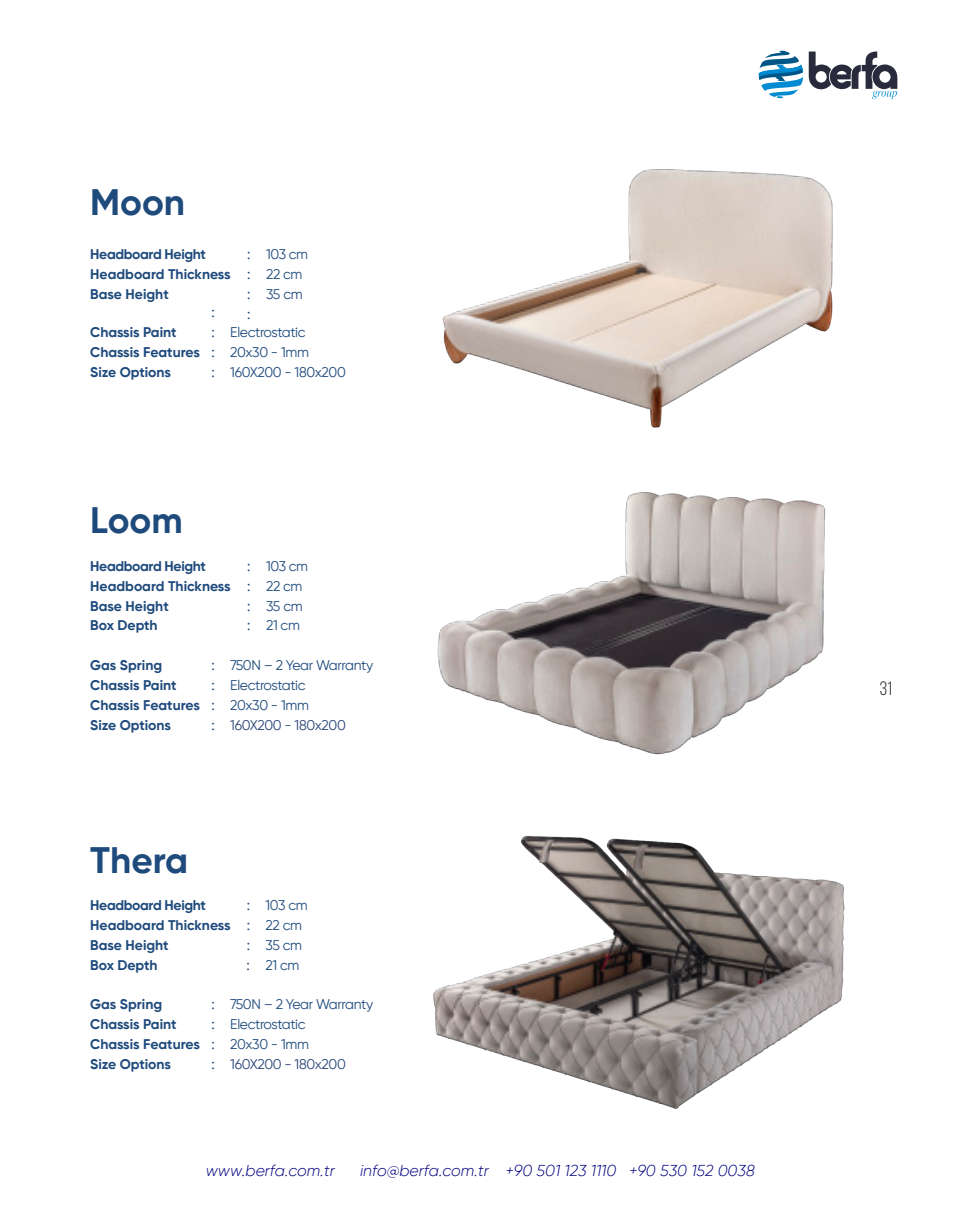
<style>
.page{position:relative;width:963px;height:1206px;background:#fff}
.page>*{position:absolute;margin:0;border:0;box-sizing:border-box;transform-origin:0 0}
.t1{font:700 36.75px "Gilroy";color:#1e4a7c}
.t2{font:19.43px "Bebas Neue";color:#231f20}
.t3{font:italic 300 15.75px "Gilroy";color:#000080}
.t4{font:700 14px "Gilroy";color:#1e4a7c}
.t5{font:14px "Gilroy";letter-spacing:-.025em;color:#1e4a7c}
.t6{font:700 14px "Gilroy";letter-spacing:-.025em;color:#1e4a7c}
.t7{font:14px "Gilroy";letter-spacing:-.025em;color:#2a4477}
.t8{font:500 14px "Gilroy";color:#1e4a7c}
</style>
<div class="page">
<img style="left:442px;top:169px;width:391px;height:259px">
<img style="left:437px;top:492px;width:389px;height:263px">
<img style="left:433px;top:836px;width:412px;height:273px">
<svg style="left:758px;top:50px;width:139px;height:49px"></svg>
<p class="t1" style="left:90px;top:179px;width:96px">Moon</p>
<p class="t6" style="left:90px;top:245px;width:117px">Headboard Height</p>
<p class="t8" style="left:247px;top:245px;width:5px">:</p>
<p class="t5" style="left:266px;top:245px;width:44px">103 cm</p>
<p class="t4" style="left:90px;top:265px;width:142px">Headboard Thickness</p>
<p class="t8" style="left:247px;top:265px;width:5px">:</p>
<p class="t5" style="left:266px;top:265px;width:38px">22 cm</p>
<p class="t4" style="left:90px;top:285px;width:80px">Base Height</p>
<p class="t8" style="left:247px;top:285px;width:5px">:</p>
<p class="t5" style="left:266px;top:285px;width:38px">35 cm</p>
<p class="t8" style="left:247px;top:305px;width:5px">:</p>
<p class="t8" style="left:211px;top:304px;width:5px">:</p>
<p class="t4" style="left:90px;top:323px;width:88px">Chassis Paint</p>
<p class="t8" style="left:211px;top:324px;width:5px">:</p>
<p class="t5" style="left:230px;top:324px;width:77px">Electrostatic</p>
<p class="t4" style="left:90px;top:343px;width:111px">Chassis Features</p>
<p class="t8" style="left:211px;top:343px;width:5px">:</p>
<p class="t5" style="left:230px;top:343px;width:80px">20x30 - 1mm</p>
<p class="t4" style="left:90px;top:363px;width:82px">Size Options</p>
<p class="t8" style="left:211px;top:363px;width:5px">:</p>
<p class="t5" style="left:230px;top:363px;width:117px">160X200 - 180x200</p>
<p class="t1" style="left:90px;top:497px;width:94px">Loom</p>
<p class="t6" style="left:90px;top:557px;width:117px">Headboard Height</p>
<p class="t8" style="left:247px;top:557px;width:5px">:</p>
<p class="t5" style="left:266px;top:557px;width:44px">103 cm</p>
<p class="t4" style="left:90px;top:577px;width:142px">Headboard Thickness</p>
<p class="t8" style="left:247px;top:577px;width:5px">:</p>
<p class="t5" style="left:266px;top:577px;width:38px">22 cm</p>
<p class="t4" style="left:90px;top:597px;width:80px">Base Height</p>
<p class="t8" style="left:247px;top:597px;width:5px">:</p>
<p class="t5" style="left:266px;top:597px;width:38px">35 cm</p>
<p class="t4" style="left:90px;top:616px;width:69px">Box Depth</p>
<p class="t8" style="left:247px;top:617px;width:5px">:</p>
<p class="t5" style="left:266px;top:617px;width:35px">21 cm</p>
<p class="t4" style="left:90px;top:656px;width:73px">Gas Spring</p>
<p class="t8" style="left:211px;top:656px;width:5px">:</p>
<p class="t5" style="left:230px;top:656px;width:144px">750N – 2 Year Warranty</p>
<p class="t4" style="left:90px;top:676px;width:88px">Chassis Paint</p>
<p class="t8" style="left:211px;top:676px;width:5px">:</p>
<p class="t5" style="left:230px;top:676px;width:77px">Electrostatic</p>
<p class="t4" style="left:90px;top:696px;width:111px">Chassis Features</p>
<p class="t8" style="left:211px;top:696px;width:5px">:</p>
<p class="t5" style="left:230px;top:696px;width:80px">20x30 - 1mm</p>
<p class="t4" style="left:90px;top:716px;width:82px">Size Options</p>
<p class="t8" style="left:211px;top:716px;width:5px">:</p>
<p class="t7" style="left:230px;top:716px;width:117px">160X200 - 180x200</p>
<p class="t1" style="left:90px;top:837px;width:99px">Thera</p>
<p class="t6" style="left:90px;top:896px;width:117px">Headboard Height</p>
<p class="t8" style="left:247px;top:896px;width:5px">:</p>
<p class="t5" style="left:265px;top:896px;width:44px">103 cm</p>
<p class="t4" style="left:90px;top:916px;width:142px">Headboard Thickness</p>
<p class="t8" style="left:247px;top:916px;width:5px">:</p>
<p class="t5" style="left:265px;top:916px;width:38px">22 cm</p>
<p class="t4" style="left:90px;top:936px;width:80px">Base Height</p>
<p class="t8" style="left:247px;top:936px;width:5px">:</p>
<p class="t5" style="left:265px;top:936px;width:38px">35 cm</p>
<p class="t4" style="left:90px;top:955px;width:69px">Box Depth</p>
<p class="t8" style="left:246px;top:956px;width:5px">:</p>
<p class="t5" style="left:265px;top:956px;width:35px">21 cm</p>
<p class="t4" style="left:90px;top:995px;width:73px">Gas Spring</p>
<p class="t8" style="left:211px;top:995px;width:5px">:</p>
<p class="t5" style="left:230px;top:995px;width:144px">750N – 2 Year Warranty</p>
<p class="t4" style="left:90px;top:1015px;width:88px">Chassis Paint</p>
<p class="t8" style="left:211px;top:1015px;width:5px">:</p>
<p class="t5" style="left:230px;top:1015px;width:77px">Electrostatic</p>
<p class="t4" style="left:90px;top:1035px;width:111px">Chassis Features</p>
<p class="t8" style="left:211px;top:1035px;width:5px">:</p>
<p class="t5" style="left:230px;top:1035px;width:80px">20x30 - 1mm</p>
<p class="t4" style="left:90px;top:1055px;width:82px">Size Options</p>
<p class="t8" style="left:211px;top:1055px;width:5px">:</p>
<p class="t7" style="left:230px;top:1055px;width:117px">160X200 - 180x200</p>
<p class="t3" style="left:206px;top:1161px;width:130px">www.berfa.com.tr</p>
<p class="t3" style="left:360px;top:1161px;width:396px">info@berfa.com.tr +90 501 123 1110 +90 530 152 0038</p>
<h2 class="t2" style="left:879px;top:678px;width:14px">31</h2>
</div>
